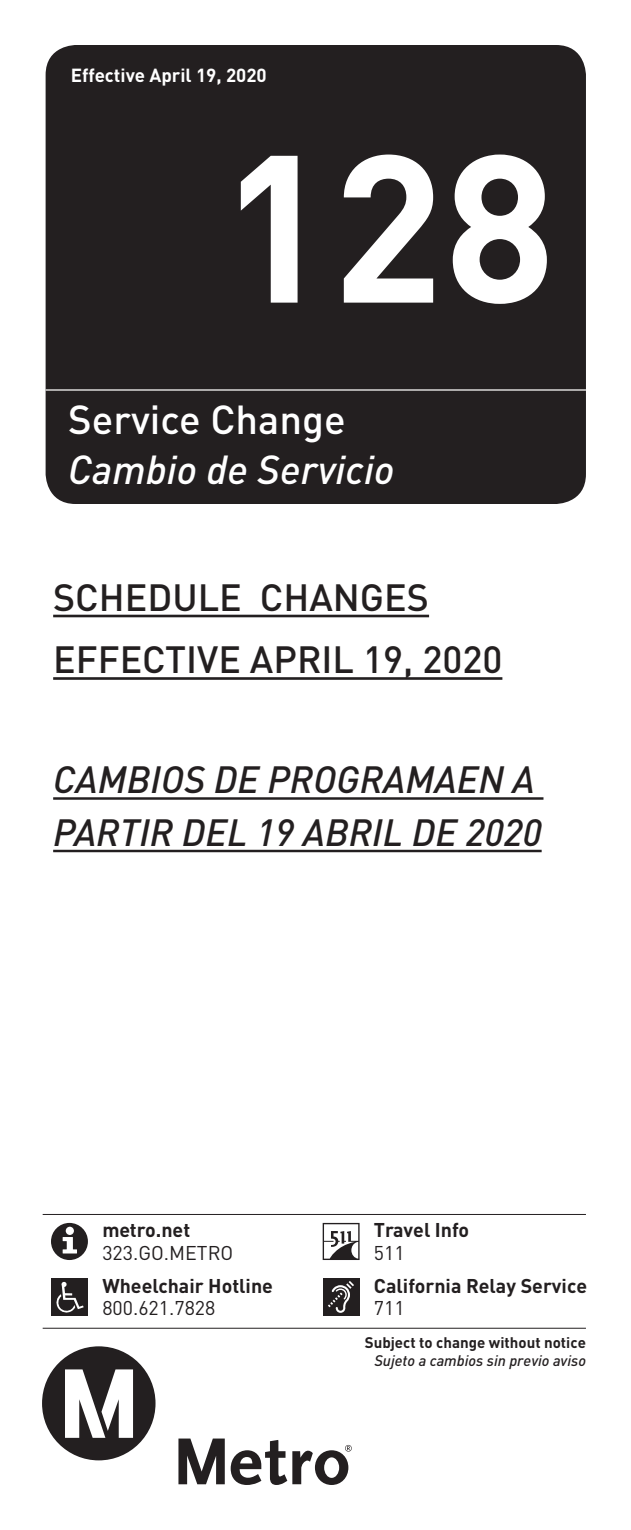
<style>
.page{position:relative;width:631px;height:1530px;background:#fff}
.page>*{position:absolute;margin:0;border:0;box-sizing:border-box;transform-origin:0 0}
.t1{font:700 206.25px "DIN";color:#fff}
.t2{font:italic 500 40px "DIN";color:#fff}
.t3{font:500 40px "DIN";color:#fff}
.t4{font:italic 500 37.5px/52.5px "DIN";color:#231f20}
.t5{font:500 37.5px/62.5px "DIN";color:#231f20}
.t6{font:700 19.75px "DIN";color:#231f20}
.t7{font:19.75px "DIN";color:#231f20}
.t8{font:700 18.75px "DIN";color:#fff}
.t9{font:700 15.25px "DIN";color:#231f20}
.t10{font:italic 500 15.25px "DIN";color:#231f20}
</style>
<div class="page">
<div style="left:46px;top:45px;width:540px;height:459px;background:#231f20;border-radius:30px"></div>
<hr style="left:46px;top:389px;width:540px;height:2px;background:#fff">
<hr style="left:53px;top:615px;width:376px;height:2px;background:#231f20">
<hr style="left:53px;top:677px;width:449px;height:3px;background:#231f20">
<hr style="left:53px;top:797px;width:490px;height:3px;background:#231f20">
<hr style="left:53px;top:850px;width:488px;height:2px;background:#231f20">
<hr style="left:43px;top:1328px;width:543px;height:1px;background:#231f20">
<hr style="left:43px;top:1214px;width:543px;height:1px;background:#231f20">
<div style="left:51px;top:1278px;width:37px;height:37px;background:#231f20"></div>
<svg style="left:56px;top:1282px;width:28px;height:31px"></svg>
<svg style="left:322px;top:1223px;width:37px;height:37px"></svg>
<div style="left:51px;top:1223px;width:37px;height:37px;background:#231f20;border-radius:50%"></div>
<div style="left:66px;top:1227px;width:8px;height:8px;background:#fff;border-radius:50%"></div>
<svg style="left:63px;top:1237px;width:14px;height:17px"></svg>
<div style="left:322px;top:1278px;width:37px;height:37px;background:#231f20"></div>
<svg style="left:328px;top:1281px;width:26px;height:32px"></svg>
<div style="left:42px;top:1346px;width:113px;height:114px;background:#231f20;border-radius:50%"></div>
<svg style="left:65px;top:1369px;width:68px;height:69px"></svg>
<svg style="left:178px;top:1439px;width:174px;height:46px"></svg>
<p class="t8" style="left:71px;top:63px;width:197px">Effective April 19, 2020</p>
<p class="t1" style="left:219px;top:93px;width:337px">128</p>
<p class="t3" style="left:68px;top:394px;width:279px">Service Change</p>
<p class="t2" style="left:68px;top:444px;width:327px">Cambio de Servicio</p>
<p class="t5" style="left:53px;top:565px;width:450px">SCHEDULE CHANGES<br>EFFECTIVE APRIL 19, 2020</p>
<p class="t4" style="left:53px;top:752px;width:490px">CAMBIOS DE PROGRAMAEN A<br>PARTIR DEL 19 ABRIL DE 2020</p>
<p class="t6" style="left:102px;top:1217px;width:89px">metro.net</p>
<p class="t7" style="left:102px;top:1241px;width:132px">323.GO.METRO</p>
<p class="t6" style="left:102px;top:1273px;width:172px">Wheelchair Hotline</p>
<p class="t7" style="left:102px;top:1296px;width:114px">800.621.7828</p>
<p class="t6" style="left:374px;top:1217px;width:97px">Travel Info</p>
<p class="t7" style="left:374px;top:1241px;width:32px">511</p>
<p class="t6" style="left:374px;top:1273px;width:215px">California Relay Service</p>
<p class="t7" style="left:374px;top:1296px;width:32px">711</p>
<p class="t9" style="left:365px;top:1333px;width:223px">Subject to change without notice</p>
<p class="t10" style="left:374px;top:1351px;width:213px">Sujeto a cambios sin previo aviso</p>
</div>
